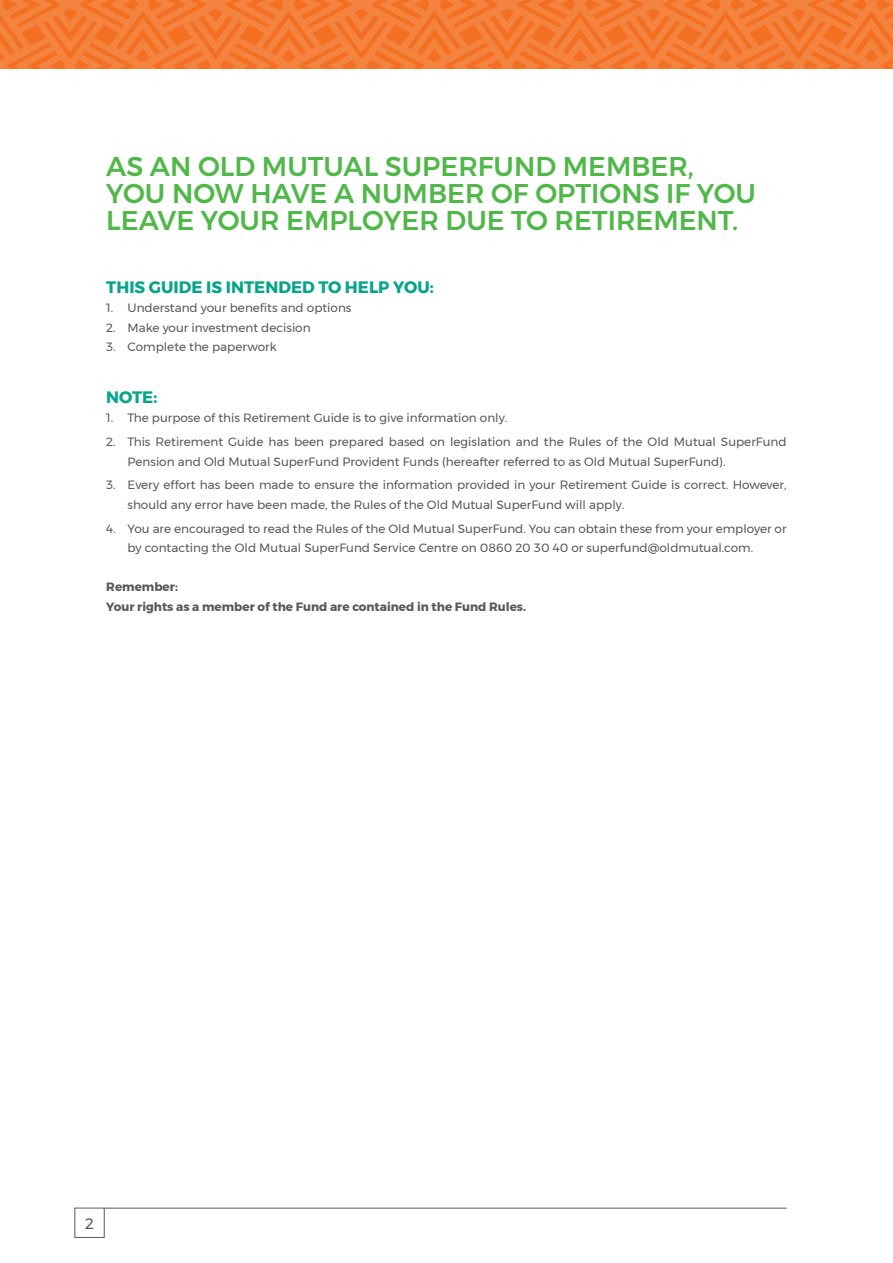
<style>
.page{position:relative;width:893px;height:1263px;background:#fff}
.page>*{position:absolute;margin:0;border:0;box-sizing:border-box;transform-origin:0 0}
.t1{font:500 27px/27px "Montserrat";color:#50b848}
.t2{font:700 16.5px "Montserrat";color:#07a48c}
.t3{font:15.15px "Montserrat";color:#58595b}
.t4{font:12px/19.5px "Montserrat";color:#58595b}
.t5{font:700 12px/19.5px "Montserrat";color:#58595b}
</style>
<div class="page">
<svg style="left:0;top:0;width:893px;height:68px;background:#f37b33"></svg>
<div style="left:75px;top:1208px;width:30px;height:30px;border:1px solid #58595b"></div>
<hr style="left:105px;top:1208px;width:682px;height:1px;background:#58595b">
<h1 class="t1" style="left:106px;top:152px;width:651px">AS AN OLD MUTUAL SUPERFUND MEMBER,<br>YOU NOW HAVE A NUMBER OF OPTIONS IF YOU<br>LEAVE YOUR EMPLOYER DUE TO RETIREMENT.</h1>
<h2 class="t2" style="left:106px;top:274px;width:329px">THIS GUIDE IS INTENDED TO HELP YOU:</h2>
<p class="t4" style="left:106px;top:298px;width:247px">1. Understand your benefits and options</p>
<p class="t4" style="left:106px;top:318px;width:206px">2. Make your investment decision</p>
<p class="t4" style="left:106px;top:337px;width:172px">3. Complete the paperwork</p>
<h2 class="t2" style="left:106px;top:384px;width:53px">NOTE:</h2>
<p class="t4" style="left:106px;top:408px;width:402px">1. The purpose of this Retirement Guide is to give information only.</p>
<p class="t4" style="left:127px;top:432px;width:661px;text-indent:-21px">2. This Retirement Guide has been prepared based on legislation and the Rules of the Old Mutual SuperFund<br>Pension and Old Mutual SuperFund Provident Funds (hereafter referred to as Old Mutual SuperFund).</p>
<p class="t4" style="left:127px;top:475px;width:661px;text-indent:-21px">3. Every effort has been made to ensure the information provided in your Retirement Guide is correct. However, should any error have been made, the Rules of the Old Mutual SuperFund will apply.</p>
<p class="t4" style="left:128px;top:519px;width:661px;text-indent:-21px">4. You are encouraged to read the Rules of the Old Mutual SuperFund. You can obtain these from your employer or by contacting the Old Mutual SuperFund Service Centre on 0860 20 30 40 or superfund@oldmutual.com.</p>
<p class="t5" style="left:106px;top:577px;width:421px">Remember:<br>Your rights as a member of the Fund are contained in the Fund Rules.</p>
<p class="t3" style="left:85px;top:1212px;width:10px">2</p>
</div>
